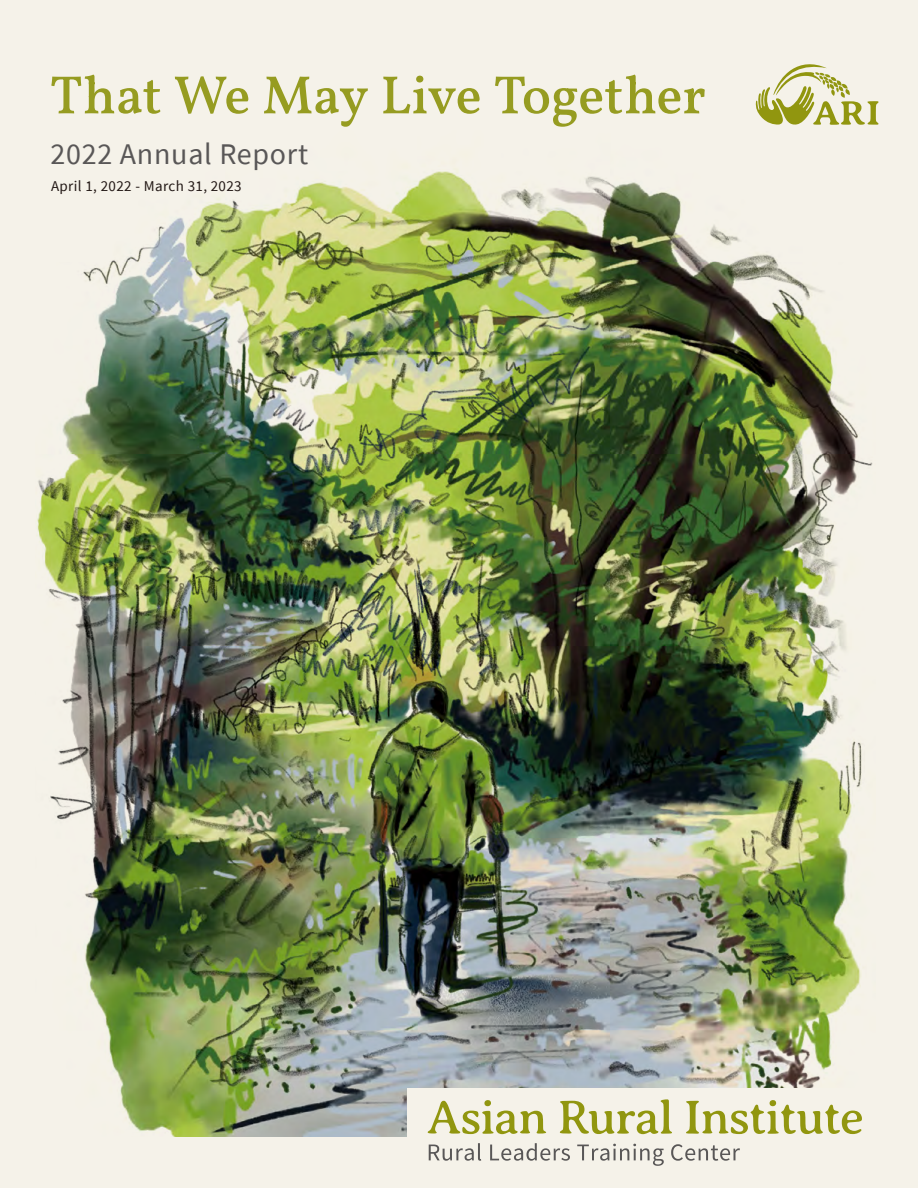
<style>
.page{position:relative;width:918px;height:1188px;background:#f5f2e9}
.page>*{position:absolute;margin:0;border:0;box-sizing:border-box;transform-origin:0 0}
.t1{font:54px "Vollkorn";letter-spacing:-.01em;color:#969c21}
.t2{font:30px "Source Sans Pro";letter-spacing:.025em;color:#595757}
.t3{font:15px "Source Sans Pro";letter-spacing:.025em;color:#221815}
</style>
<div class="page">
<img style="left:37px;top:171px;width:836px;height:966px">
<svg style="left:755px;top:64px;width:124px;height:61px"></svg>
<div style="left:407px;top:1088px;width:495px;height:86px;background:#f5f2e9"></div>
<svg style="left:428px;top:1100px;width:118px;height:34px"></svg>
<svg style="left:560px;top:1099px;width:112px;height:35px"></svg>
<svg style="left:686px;top:1100px;width:176px;height:34px"></svg>
<svg style="left:429px;top:1143px;width:52px;height:18px"></svg>
<svg style="left:490px;top:1143px;width:80px;height:18px"></svg>
<svg style="left:577px;top:1144px;width:87px;height:22px"></svg>
<svg style="left:671px;top:1144px;width:69px;height:17px"></svg>
<h1 class="t1" style="left:50px;top:55px;width:657px">That We May Live Together</h1>
<h2 class="t2" style="left:50px;top:135px;width:259px">2022 Annual Report</h2>
<p class="t3" style="left:51px;top:177px;width:192px">April 1, 2022 - March 31, 2023</p>
</div>
